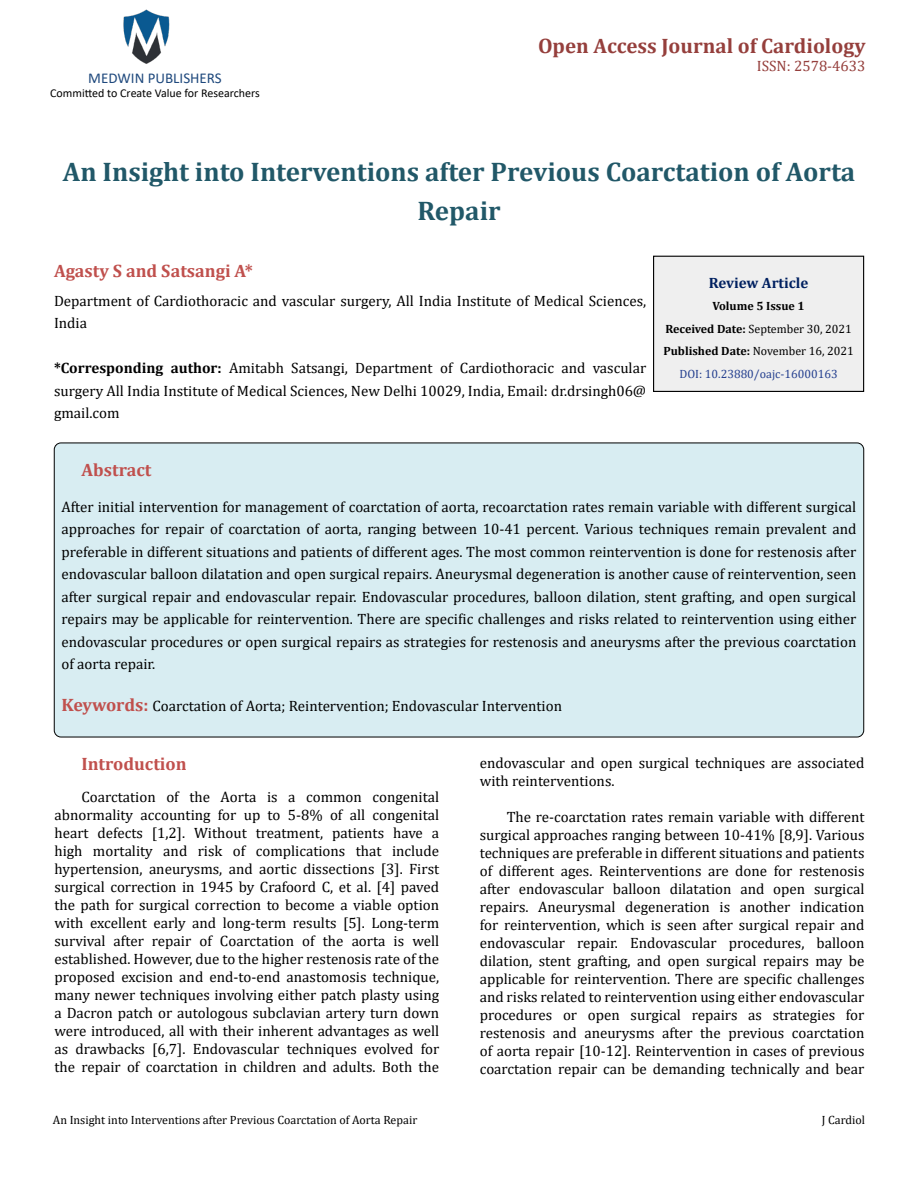
<style>
.page{position:relative;width:918px;height:1188px;background:#fff}
.page>*{position:absolute;margin:0;border:0;box-sizing:border-box;transform-origin:0 0}
.t1{font:700 27px/39px "Cambria";color:#215868;text-align:center}
.t2{font:700 21px "Cambria";color:#953f3c}
.t3{font:700 18px "Cambria";color:#c0504d}
.t4{font:15px/18px "Cambria";color:#000;text-align:justify}
.t5{font:15px "Calibri";color:#1f497d}
.t6{font:15px "Cambria";color:#953f3c}
.t7{font:700 15px "Cambria";color:#002060}
.t8{font:700 12px/22.5px "Cambria";color:#000;text-align:center}
.t9{font:12px "Cambria";color:#000}
.t10{font:12px "Calibri";color:#000}
.s1{font-weight:700}
.s2{font-weight:400}
.s3{font-weight:400;color:#25408f}
.s4{font-weight:700;font-size:18px;color:#c0504d}
</style>
<div class="page">
<img style="left:123px;top:9px;width:47px;height:55px">
<div style="left:654px;top:256px;width:210px;height:135px;background:#efefef"></div>
<div style="left:653px;top:256px;width:211px;height:136px;border:1px solid #000"></div>
<div style="left:54px;top:443px;width:810px;height:294px;background:#d8edf2;border-radius:7px"></div>
<p class="t5" style="left:88px;top:67px;width:135px">MEDWIN PUBLISHERS</p>
<p class="t10" style="left:50px;top:85px;width:211px">Committed to Create Value for Researchers</p>
<h2 class="t2" style="left:538px;top:31px;width:329px">Open Access Journal of Cardiology</h2>
<p class="t6" style="left:757px;top:57px;width:110px">ISSN: 2578-4633</p>
<h1 class="t1" style="left:63px;top:151px;width:794px">An Insight into Interventions after Previous Coarctation of Aorta<br>Repair</h1>
<p class="t3" style="left:54px;top:258px;width:201px">Agasty S and Satsangi A*</p>
<p class="t4" style="left:54px;top:289px;width:594px;line-height:22.5px">Department of Cardiothoracic and vascular surgery, All India Institute of Medical Sciences,<br>India</p>
<p class="t4" style="left:54px;top:357px;width:594px;line-height:22.5px"><span class="s1">*Corresponding author:</span> Amitabh Satsangi, Department of Cardiothoracic and vascular surgery All India Institute of Medical Sciences, New Delhi 10029, India, Email: dr.drsingh06@ gmail.com</p>
<p class="t7" style="left:709px;top:272px;width:101px">Review Article</p>
<p class="t8" style="left:663px;top:295px;width:192px">Volume 5 Issue 1<br>Received Date: <span class="s2">September 30, 2021<br></span>Published Date: <span class="s2">November 16, 2021<br></span><span class="s3">DOI: 10.23880/oajc-16000163</span></p>
<p class="t3" style="left:82px;top:457px;width:71px">Abstract</p>
<p class="t4" style="left:61px;top:496px;width:797px;line-height:22.5px">After initial intervention for management of coarctation of aorta, recoarctation rates remain variable with different surgical approaches for repair of coarctation of aorta, ranging between 10-41 percent. Various techniques remain prevalent and preferable in different situations and patients of different ages. The most common reintervention is done for restenosis after endovascular balloon dilatation and open surgical repairs. Aneurysmal degeneration is another cause of reintervention, seen after surgical repair and endovascular repair. Endovascular procedures, balloon dilation, stent grafting, and open surgical repairs may be applicable for reintervention. There are specific challenges and risks related to reintervention using either endovascular procedures or open surgical repairs as strategies for restenosis and aneurysms after the previous coarctation of aorta repair.</p>
<p class="t4" style="left:61px;top:697px;width:502px"><span class="s4">Keywords:</span> Coarctation of Aorta; Reintervention; Endovascular Intervention</p>
<p class="t3" style="left:81px;top:751px;width:107px">Introduction</p>
<p class="t4" style="left:54px;top:787px;width:386px;text-indent:27px">Coarctation of the Aorta is a common congenital abnormality accounting for up to 5-8% of all congenital heart defects [1,2]. Without treatment, patients have a high mortality and risk of complications that include hypertension, aneurysms, and aortic dissections [3]. First surgical correction in 1945 by Crafoord C, et al. [4] paved the path for surgical correction to become a viable option with excellent early and long-term results [5]. Long-term survival after repair of Coarctation of the aorta is well established. However, due to the higher restenosis rate of the proposed excision and end-to-end anastomosis technique, many newer techniques involving either patch plasty using a Dacron patch or autologous subclavian artery turn down were introduced, all with their inherent advantages as well as drawbacks [6,7]. Endovascular techniques evolved for the repair of coarctation in children and adults. Both the</p>
<p class="t4" style="left:480px;top:753px;width:386px">endovascular and open surgical techniques are associated with reinterventions.</p>
<p class="t4" style="left:480px;top:807px;width:386px;text-indent:27px">The re-coarctation rates remain variable with different surgical approaches ranging between 10-41% [8,9]. Various techniques are preferable in different situations and patients of different ages. Reinterventions are done for restenosis after endovascular balloon dilatation and open surgical repairs. Aneurysmal degeneration is another indication for reintervention, which is seen after surgical repair and endovascular repair. Endovascular procedures, balloon dilation, stent grafting, and open surgical repairs may be applicable for reintervention. There are specific challenges and risks related to reintervention using either endovascular procedures or open surgical repairs as strategies for restenosis and aneurysms after the previous coarctation of aorta repair [10-12]. Reintervention in cases of previous coarctation repair can be demanding technically and bear</p>
<p class="t9" style="left:53px;top:1113px;width:366px">An Insight into Interventions after Previous Coarctation of Aorta Repair</p>
<p class="t9" style="left:822px;top:1113px;width:45px">J Cardiol</p>
</div>
